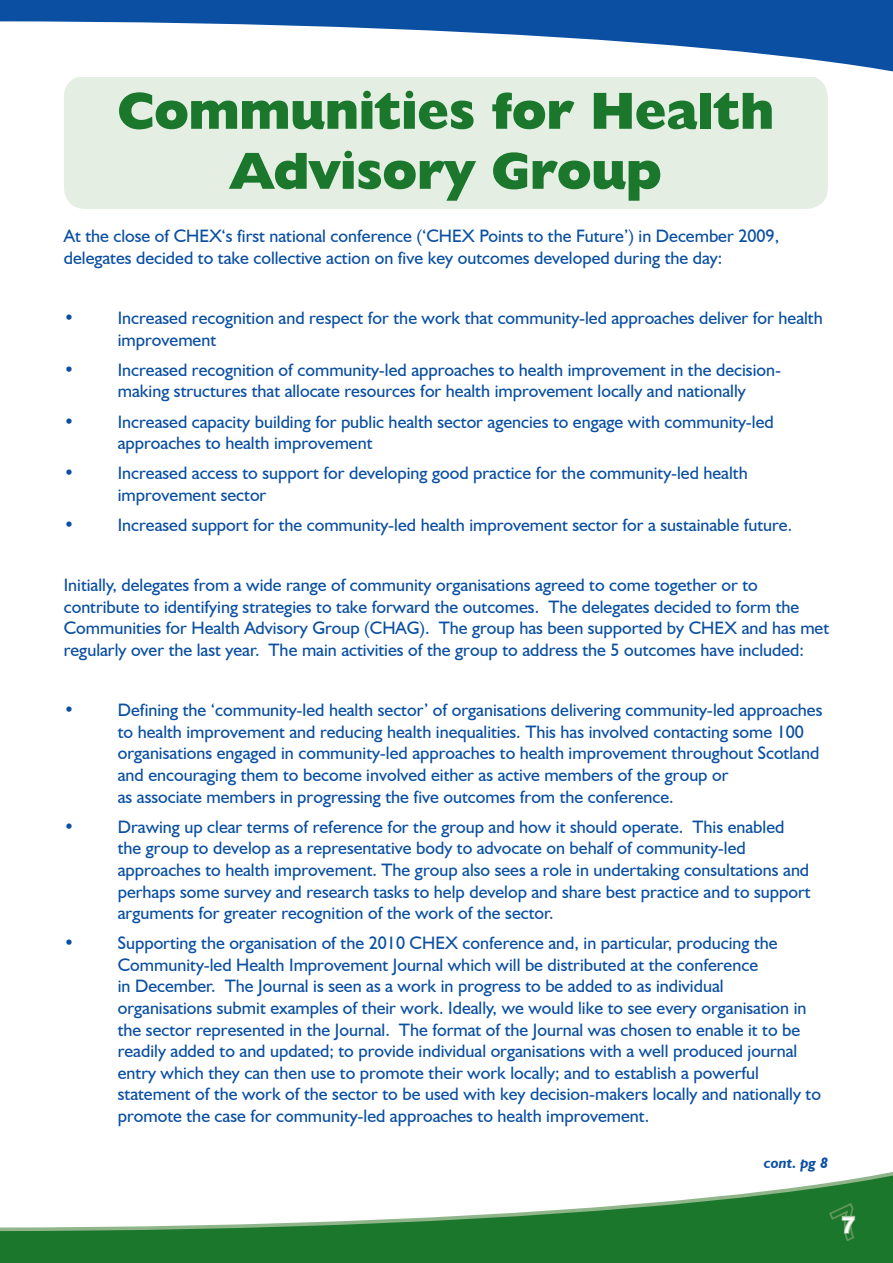
<style>
.page{position:relative;width:893px;height:1263px;background:#fff}
.page>*{position:absolute;margin:0;border:0;box-sizing:border-box;transform-origin:0 0}
.t1{font:800 52.5px/60px "Humanist 521 BT";color:#1a772c;text-align:center}
.t2{font:700 22.5px "Helvetica";color:#fff}
.t3{font:18px/21.6px "Humanist 521 BT";color:#0a4fa2}
.t4{font:italic 700 15px "Humanist 521 BT";color:#0a4fa2}
</style>
<div class="page">
<div style="left:64px;top:76px;width:764px;height:133px;background:#e4eee3;border-radius:21px"></div>
<div style="left:0;top:0;width:893px;height:77px;background:#0a4fa2"></div>
<svg style="left:0;top:21px;width:893px;height:56px;fill:#fff"></svg>
<div style="left:0;top:1168px;width:893px;height:95px;background:#1a772c"></div>
<svg style="left:0;top:1168px;width:893px;height:63px"></svg>
<svg style="left:828px;top:1202px;width:28px;height:40px"></svg>
<p class="t1" style="left:117px;top:80px;width:658px">Communities for Health<br>Advisory Group</p>
<p class="t3" style="left:64px;top:225px;width:717px">At the close of CHEX‘s first national conference (‘CHEX Points to the Future’) in December 2009, delegates decided to take collective action on five key outcomes developed during the day:</p>
<p class="t3" style="left:64px;top:307px;width:12px">•</p>
<p class="t3" style="left:118px;top:307px;width:706px">Increased recognition and respect for the work that community-led approaches deliver for health improvement</p>
<p class="t3" style="left:64px;top:359px;width:12px">•</p>
<p class="t3" style="left:118px;top:359px;width:665px">Increased recognition of community-led approaches to health improvement in the decision&shy;making structures that allocate resources for health improvement locally and nationally</p>
<p class="t3" style="left:64px;top:410px;width:12px">•</p>
<p class="t3" style="left:118px;top:410px;width:658px">Increased capacity building for public health sector agencies to engage with community-led approaches to health improvement</p>
<p class="t3" style="left:64px;top:462px;width:12px">•</p>
<p class="t3" style="left:118px;top:462px;width:631px">Increased access to support for developing good practice for the community-led health improvement sector</p>
<p class="t3" style="left:64px;top:514px;width:12px">•</p>
<p class="t3" style="left:118px;top:514px;width:676px">Increased support for the community-led health improvement sector for a sustainable future.</p>
<p class="t3" style="left:64px;top:574px;width:767px">Initially, delegates from a wide range of community organisations agreed to come together or to contribute to identifying strategies to take forward the outcomes. The delegates decided to form the Communities for Health Advisory Group (CHAG). The group has been supported by CHEX and has met regularly over the last year. The main activities of the group to address the 5 outcomes have included:</p>
<p class="t3" style="left:64px;top:699px;width:12px">•</p>
<p class="t3" style="left:118px;top:699px;width:706px">Defining the ‘community-led health sector’ of organisations delivering community-led approaches to health improvement and reducing health inequalities. This has involved contacting some 100 organisations engaged in community-led approaches to health improvement throughout Scotland and encouraging them to become involved either as active members of the group or<br>as associate members in progressing the five outcomes from the conference.</p>
<p class="t3" style="left:64px;top:815px;width:12px">•</p>
<p class="t3" style="left:118px;top:815px;width:694px">Drawing up clear terms of reference for the group and how it should operate. This enabled the group to develop as a representative body to advocate on behalf of community-led approaches to health improvement. The group also sees a role in undertaking consultations and perhaps some survey and research tasks to help develop and share best practice and to support arguments for greater recognition of the work of the sector.</p>
<p class="t3" style="left:64px;top:932px;width:12px">•</p>
<p class="t3" style="left:118px;top:932px;width:705px">Supporting the organisation of the 2010 CHEX conference and, in particular, producing the Community-led Health Improvement Journal which will be distributed at the conference<br>in December. The Journal is seen as a work in progress to be added to as individual organisations submit examples of their work. Ideally, we would like to see every organisation in the sector represented in the Journal. The format of the Journal was chosen to enable it to be readily added to and updated; to provide individual organisations with a well produced journal entry which they can then use to promote their work locally; and to establish a powerful statement of the work of the sector to be used with key decision-makers locally and nationally to promote the case for community-led approaches to health improvement.</p>
<p class="t4" style="left:764px;top:1154px;width:66px">cont. pg 8</p>
<p class="t2" style="left:842px;top:1211px;width:14px">7</p>
</div>
